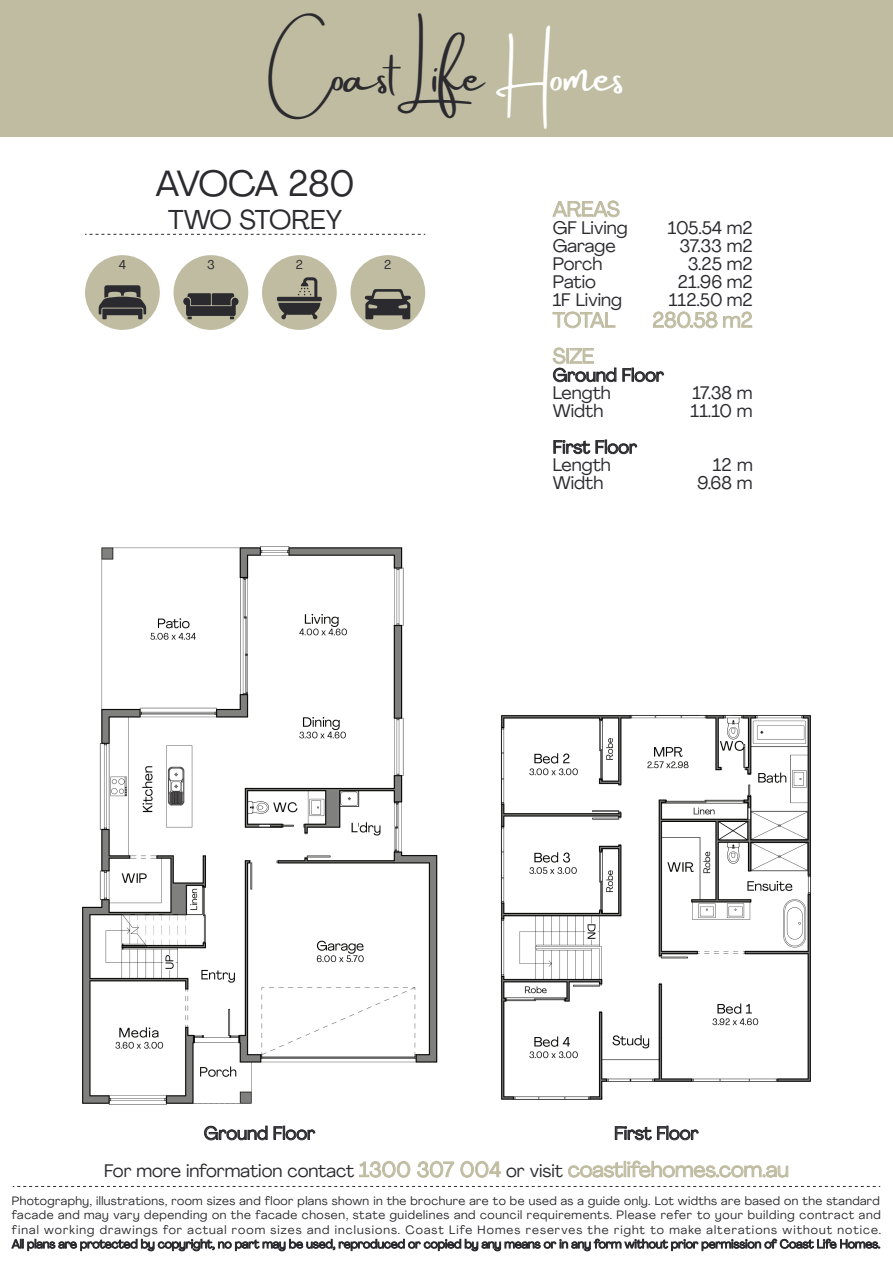
<style>
.page{position:relative;width:893px;height:1263px;background:#fff}
.page>*{position:absolute;margin:0;border:0;box-sizing:border-box;transform-origin:0 0}
.t1{font:48px "Amsterdam Two ttf";color:#2a2a2f}
.t2{font:36px "Agrandir";letter-spacing:-.025em;color:#2a2a2f}
.t3{font:27px "Agrandir";color:#2a2a2f}
.t4{font:21px "Agrandir";color:#c0bca1}
.t5{font:18px/18px "Agrandir";color:#2a2a2f}
.t6{font:12.6px "Agrandir";color:#2a2a2f}
.t7{font:12px/14.4px "Agrandir";letter-spacing:.09em;color:#2a2a2f;text-align:justify}
.s1{color:#fff}
.s2{font-size:21px;color:#c0bca1}
</style>
<div class="page">
<div style="left:0;top:0;width:893px;height:136px;background:#c0bca1"></div>
<svg style="left:13px;top:1186px;width:867px;height:1px"></svg>
<svg style="left:552px;top:201px;width:68px;height:16px"></svg>
<svg style="left:553px;top:312px;width:62px;height:16px"></svg>
<svg style="left:653px;top:312px;width:64px;height:16px"></svg>
<svg style="left:723px;top:312px;width:29px;height:16px"></svg>
<svg style="left:553px;top:348px;width:63px;height:34px"></svg>
<svg style="left:622px;top:368px;width:42px;height:14px"></svg>
<svg style="left:553px;top:440px;width:37px;height:14px"></svg>
<svg style="left:596px;top:440px;width:41px;height:14px"></svg>
<svg style="left:204px;top:1125px;width:64px;height:15px"></svg>
<svg style="left:274px;top:1126px;width:41px;height:14px"></svg>
<svg style="left:615px;top:1126px;width:84px;height:14px"></svg>
<svg style="left:85px;top:234px;width:340px;height:1px"></svg>
<div style="left:85px;top:255px;width:75px;height:75px;background:#c0bca1;border-radius:50%"></div>
<svg style="left:99px;top:285px;width:47px;height:34px"></svg>
<div style="left:262px;top:255px;width:75px;height:75px;background:#c0bca1;border-radius:50%"></div>
<svg style="left:277px;top:277px;width:45px;height:42px"></svg>
<div style="left:350px;top:255px;width:75px;height:75px;background:#c0bca1;border-radius:50%"></div>
<svg style="left:365px;top:289px;width:46px;height:30px"></svg>
<div style="left:174px;top:255px;width:74px;height:75px;background:#c0bca1;border-radius:50%"></div>
<svg style="left:183px;top:293px;width:56px;height:26px"></svg>
<svg style="left:11px;top:1238px;width:869px;height:13px"></svg>
<svg style="left:359px;top:1161px;width:51px;height:16px"></svg>
<svg style="left:417px;top:1161px;width:37px;height:16px"></svg>
<svg style="left:460px;top:1161px;width:41px;height:16px"></svg>
<svg style="left:568px;top:1160px;width:220px;height:17px"></svg>
<img style="left:82px;top:546px;width:729px;height:559px">
<h1 class="t1" style="left:278px;top:49px;width:348px">Coast Life <span class="s1">Homes</span></h1>
<h2 class="t2" style="left:156px;top:161px;width:200px">AVOCA 280</h2>
<h3 class="t3" style="left:168px;top:202px;width:175px">TWO STOREY</h3>
<h3 class="t4" style="left:553px;top:196px;width:68px">AREAS</h3>
<h3 class="t5" style="left:553px;top:219px;width:76px">GF Living</h3>
<h3 class="t5" style="left:668px;top:219px;width:86px">105.54 m2</h3>
<h3 class="t5" style="left:553px;top:237px;width:64px">Garage</h3>
<h3 class="t5" style="left:680px;top:237px;width:75px">37.33 m2</h3>
<h3 class="t5" style="left:553px;top:255px;width:51px">Porch</h3>
<h3 class="t5" style="left:688px;top:255px;width:66px">3.25 m2</h3>
<h3 class="t5" style="left:553px;top:273px;width:45px">Patio</h3>
<h3 class="t5" style="left:678px;top:273px;width:76px">21.96 m2</h3>
<h3 class="t5" style="left:553px;top:291px;width:71px">1F Living</h3>
<h3 class="t5" style="left:669px;top:291px;width:85px">112.50 m2</h3>
<h3 class="t4" style="left:553px;top:307px;width:64px">TOTAL</h3>
<h3 class="t4" style="left:652px;top:307px;width:102px">280.58 m2</h3>
<h3 class="t4" style="left:553px;top:343px;width:43px">SIZE</h3>
<h3 class="t5" style="left:553px;top:366px;width:113px">Ground Floor<br>Length</h3>
<p class="t6" style="left:119px;top:257px;width:9px">4</p>
<p class="t6" style="left:207px;top:257px;width:9px">3</p>
<p class="t6" style="left:296px;top:257px;width:9px">2</p>
<p class="t6" style="left:384px;top:257px;width:9px">2</p>
<h3 class="t5" style="left:692px;top:384px;width:62px">17.38 m</h3>
<h3 class="t5" style="left:553px;top:402px;width:52px">Width</h3>
<h3 class="t5" style="left:690px;top:402px;width:64px">11.10 m</h3>
<h3 class="t5" style="left:553px;top:438px;width:86px">First Floor<br>Length</h3>
<h3 class="t5" style="left:713px;top:456px;width:41px">12 m</h3>
<h3 class="t5" style="left:553px;top:474px;width:52px">Width</h3>
<h3 class="t5" style="left:697px;top:474px;width:57px">9.68 m</h3>
<h3 class="t5" style="left:204px;top:1124px;width:113px">Ground Floor</h3>
<h3 class="t5" style="left:614px;top:1124px;width:86px">First Floor</h3>
<h3 class="t5" style="left:104px;top:1161px;width:686px">For more information contact <span class="s2">1300 307 004</span> or visit <span class="s2">coastlifehomes.com.au</span></h3>
<p class="t7" style="left:12px;top:1193px;width:871px">Photography, illustrations, room sizes and floor plans shown in the brochure are to be used as a guide only. Lot widths are based on the standard facade and may vary depending on the facade chosen, state guidelines and council requirements. Please refer to your building contract and final working drawings for actual room sizes and inclusions. Coast Life Homes reserves the right to make alterations without notice.</p>
</div>
